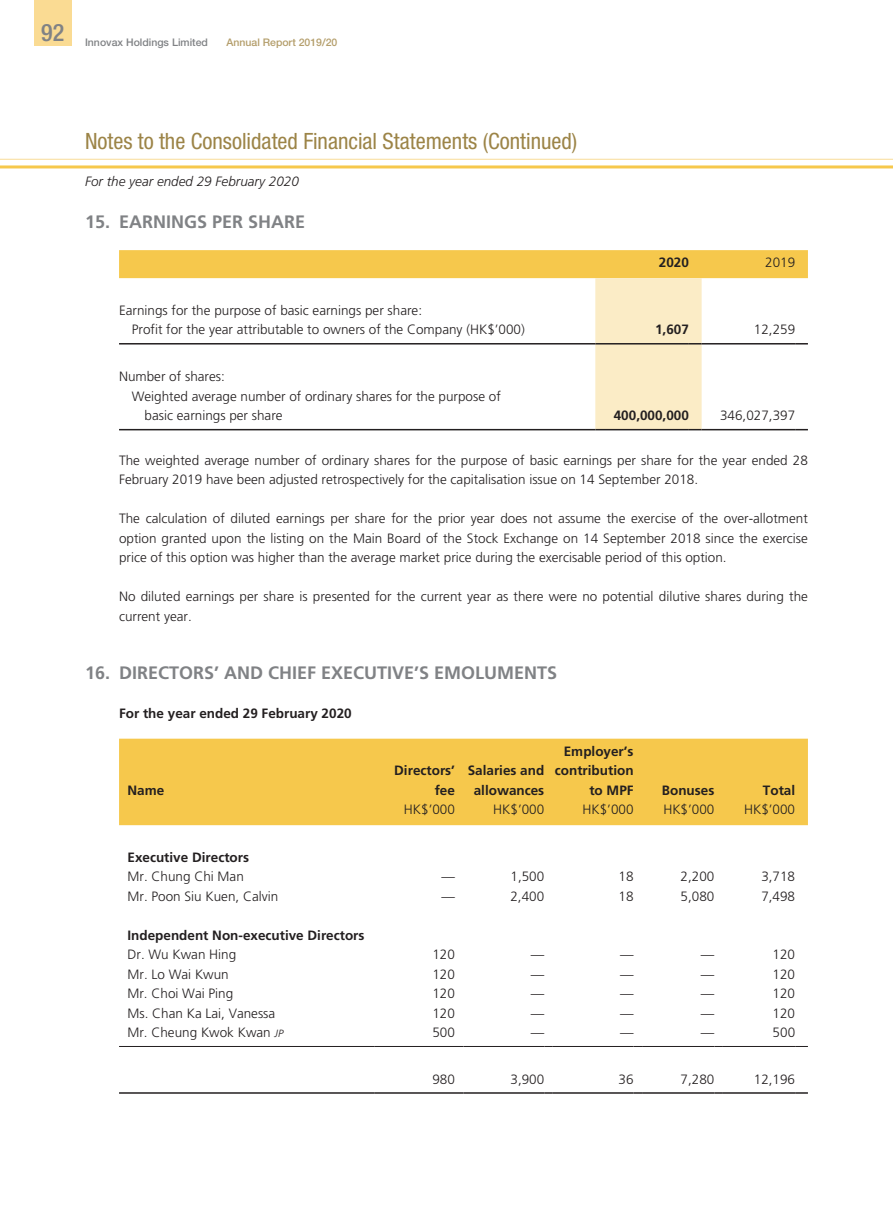
<style>
.page{position:relative;width:893px;height:1212px;background:#fff}
.page>*{position:absolute;margin:0;border:0;box-sizing:border-box;transform-origin:0 0}
.t1{font:500 condensed 24px "Helvetica Neue LT Std";color:#808285}
.t2{font:condensed 22.5px "Helvetica Neue LT Std";color:#9c8447}
.t3{font:700 18px "Frutiger LT Std";color:#808285}
.t4{font:300 13.5px/19.5px "Frutiger LT Std";color:#231f20}
.t5{font:700 13.5px/19.5px "Frutiger LT Std";color:#231f20;text-align:right}
.t6{font:italic 300 13.5px "Frutiger LT Std";color:#231f20}
.t7{font:500 10.5px "Helvetica Neue LT Std";color:#808285}
.t8{font:500 10.5px "Helvetica Neue LT Std";color:#b49e6b}
.s1{font-style:italic;font-size:10.5px}
</style>
<div class="page">
<div style="left:34px;top:0;width:38px;height:46px;background:#fadb93"></div>
<hr style="left:0;top:159px;width:893px;height:1px;background:#fae0a3">
<hr style="left:0;top:165px;width:893px;height:3px;background:#f6c84c">
<svg style="left:119px;top:250px;width:689px;height:180px"></svg>
<div style="left:119px;top:739px;width:689px;height:86px;background:#f6c84c"></div>
<hr style="left:119px;top:1046px;width:255px;height:1px;background:#231f20">
<hr style="left:374px;top:1046px;width:81px;height:1px;background:#231f20">
<hr style="left:463px;top:1046px;width:81px;height:1px;background:#231f20">
<hr style="left:553px;top:1046px;width:81px;height:1px;background:#231f20">
<hr style="left:642px;top:1046px;width:72px;height:1px;background:#231f20">
<hr style="left:723px;top:1046px;width:72px;height:1px;background:#231f20">
<svg style="left:795px;top:1046px;width:13px;height:1px"></svg>
<hr style="left:119px;top:1092px;width:255px;height:2px;background:#231f20">
<hr style="left:374px;top:1092px;width:81px;height:2px;background:#231f20">
<svg style="left:455px;top:1092px;width:8px;height:2px"></svg>
<hr style="left:463px;top:1092px;width:81px;height:2px;background:#231f20">
<svg style="left:544px;top:1092px;width:9px;height:2px"></svg>
<hr style="left:553px;top:1092px;width:81px;height:2px;background:#231f20">
<svg style="left:634px;top:1092px;width:8px;height:2px"></svg>
<hr style="left:642px;top:1092px;width:72px;height:2px;background:#231f20">
<svg style="left:714px;top:1092px;width:9px;height:2px"></svg>
<hr style="left:723px;top:1092px;width:72px;height:2px;background:#231f20">
<svg style="left:795px;top:1092px;width:13px;height:2px"></svg>
<h1 class="t1" style="left:41px;top:18px;width:25px">92</h1>
<p class="t7" style="left:85px;top:36px;width:124px">Innovax Holdings Limited</p>
<p class="t8" style="left:226px;top:36px;width:113px">Annual Report 2019/20</p>
<h2 class="t2" style="left:85px;top:128px;width:494px">Notes to the Consolidated Financial Statements (Continued)</h2>
<p class="t6" style="left:85px;top:173px;width:215px">For the year ended 29 February 2020</p>
<h3 class="t3" style="left:85px;top:211px;width:222px">15. EARNINGS PER SHARE</h3>
<p class="t4" style="left:132px;top:301px;width:395px;text-indent:-13px">Earnings for the purpose of basic earnings per share:<br>Profit for the year attributable to owners of the Company (HK$’000)</p>
<p class="t5" style="left:659px;top:253px;width:32px">2020</p>
<p class="t4" style="left:765px;top:253px;width:32px">2019</p>
<p class="t5" style="left:655px;top:320px;width:35px">1,607</p>
<p class="t4" style="left:754px;top:320px;width:43px">12,259</p>
<p class="t4" style="left:119px;top:367px;width:107px">Number of shares:</p>
<p class="t4" style="left:132px;top:386px;width:371px">Weighted average number of ordinary shares for the purpose of</p>
<p class="t4" style="left:145px;top:406px;width:140px">basic earnings per share</p>
<p class="t5" style="left:614px;top:406px;width:77px">400,000,000</p>
<p class="t4" style="left:720px;top:406px;width:77px">346,027,397</p>
<p class="t4" style="left:119px;top:451px;width:690px">The weighted average number of ordinary shares for the purpose of basic earnings per share for the year ended 28<br>February 2019 have been adjusted retrospectively for the capitalisation issue on 14 September 2018.</p>
<p class="t4" style="left:119px;top:509px;width:690px;text-align:justify">The calculation of diluted earnings per share for the prior year does not assume the exercise of the over-allotment option granted upon the listing on the Main Board of the Stock Exchange on 14 September 2018 since the exercise price of this option was higher than the average market price during the exercisable period of this option.</p>
<p class="t4" style="left:119px;top:587px;width:690px">No diluted earnings per share is presented for the current year as there were no potential dilutive shares during the current year.</p>
<h3 class="t3" style="left:85px;top:662px;width:474px">16. DIRECTORS’ AND CHIEF EXECUTIVE’S EMOLUMENTS</h3>
<p class="t5" style="left:119px;top:704px;width:234px">For the year ended 29 February 2020</p>
<p class="t5" style="left:128px;top:780px;width:38px">Name</p>
<p class="t5" style="left:394px;top:761px;width:62px">Directors’ fee</p>
<p class="t5" style="left:468px;top:761px;width:78px;text-align:center">Salaries and allowances</p>
<p class="t5" style="left:555px;top:741px;width:80px">Employer’s contribution to MPF</p>
<p class="t5" style="left:662px;top:780px;width:54px">Bonuses</p>
<p class="t5" style="left:763px;top:780px;width:34px">Total</p>
<p class="t4" style="left:404px;top:800px;width:53px">HK$’000</p>
<p class="t4" style="left:493px;top:800px;width:53px">HK$’000</p>
<p class="t4" style="left:582px;top:800px;width:53px">HK$’000</p>
<p class="t4" style="left:663px;top:800px;width:53px">HK$’000</p>
<p class="t4" style="left:744px;top:800px;width:53px">HK$’000</p>
<p class="t5" style="left:128px;top:847px;width:123px">Executive Directors</p>
<p class="t4" style="left:128px;top:867px;width:118px">Mr. Chung Chi Man</p>
<p class="t4" style="left:441px;top:867px;width:15px">—</p>
<p class="t4" style="left:510px;top:867px;width:35px">1,500</p>
<p class="t4" style="left:618px;top:867px;width:17px">18</p>
<p class="t4" style="left:681px;top:867px;width:35px">2,200</p>
<p class="t4" style="left:761px;top:867px;width:35px">3,718</p>
<p class="t4" style="left:128px;top:887px;width:152px">Mr. Poon Siu Kuen, Calvin</p>
<p class="t4" style="left:441px;top:887px;width:15px">—</p>
<p class="t4" style="left:510px;top:887px;width:35px">2,400</p>
<p class="t4" style="left:618px;top:887px;width:17px">18</p>
<p class="t4" style="left:681px;top:887px;width:35px">5,080</p>
<p class="t4" style="left:761px;top:887px;width:35px">7,498</p>
<p class="t5" style="left:128px;top:925px;width:239px">Independent Non-executive Directors</p>
<p class="t4" style="left:128px;top:945px;width:110px">Dr. Wu Kwan Hing</p>
<p class="t4" style="left:432px;top:945px;width:24px">120</p>
<p class="t4" style="left:531px;top:945px;width:15px">—</p>
<p class="t4" style="left:620px;top:945px;width:15px">—</p>
<p class="t4" style="left:701px;top:945px;width:15px">—</p>
<p class="t4" style="left:773px;top:945px;width:24px">120</p>
<p class="t4" style="left:127px;top:965px;width:103px">Mr. Lo Wai Kwun</p>
<p class="t4" style="left:432px;top:965px;width:24px">120</p>
<p class="t4" style="left:531px;top:965px;width:15px">—</p>
<p class="t4" style="left:620px;top:965px;width:15px">—</p>
<p class="t4" style="left:701px;top:965px;width:15px">—</p>
<p class="t4" style="left:773px;top:965px;width:24px">120</p>
<p class="t4" style="left:127px;top:984px;width:107px">Mr. Choi Wai Ping</p>
<p class="t4" style="left:432px;top:984px;width:24px">120</p>
<p class="t4" style="left:531px;top:984px;width:15px">—</p>
<p class="t4" style="left:620px;top:984px;width:15px">—</p>
<p class="t4" style="left:701px;top:984px;width:15px">—</p>
<p class="t4" style="left:773px;top:984px;width:24px">120</p>
<p class="t4" style="left:127px;top:1004px;width:149px">Ms. Chan Ka Lai, Vanessa</p>
<p class="t4" style="left:432px;top:1004px;width:24px">120</p>
<p class="t4" style="left:531px;top:1004px;width:15px">—</p>
<p class="t4" style="left:620px;top:1004px;width:15px">—</p>
<p class="t4" style="left:701px;top:1004px;width:15px">—</p>
<p class="t4" style="left:772px;top:1004px;width:24px">120</p>
<p class="t4" style="left:127px;top:1023px;width:157px">Mr. Cheung Kwok Kwan <span class="s1">JP</span></p>
<p class="t4" style="left:432px;top:1023px;width:24px">500</p>
<p class="t4" style="left:531px;top:1023px;width:15px">—</p>
<p class="t4" style="left:620px;top:1023px;width:15px">—</p>
<p class="t4" style="left:701px;top:1023px;width:15px">—</p>
<p class="t4" style="left:773px;top:1023px;width:24px">500</p>
<p class="t4" style="left:432px;top:1069px;width:24px">980</p>
<p class="t4" style="left:510px;top:1069px;width:35px">3,900</p>
<p class="t4" style="left:619px;top:1069px;width:17px">36</p>
<p class="t4" style="left:681px;top:1069px;width:35px">7,280</p>
<p class="t4" style="left:754px;top:1069px;width:43px">12,196</p>
</div>
